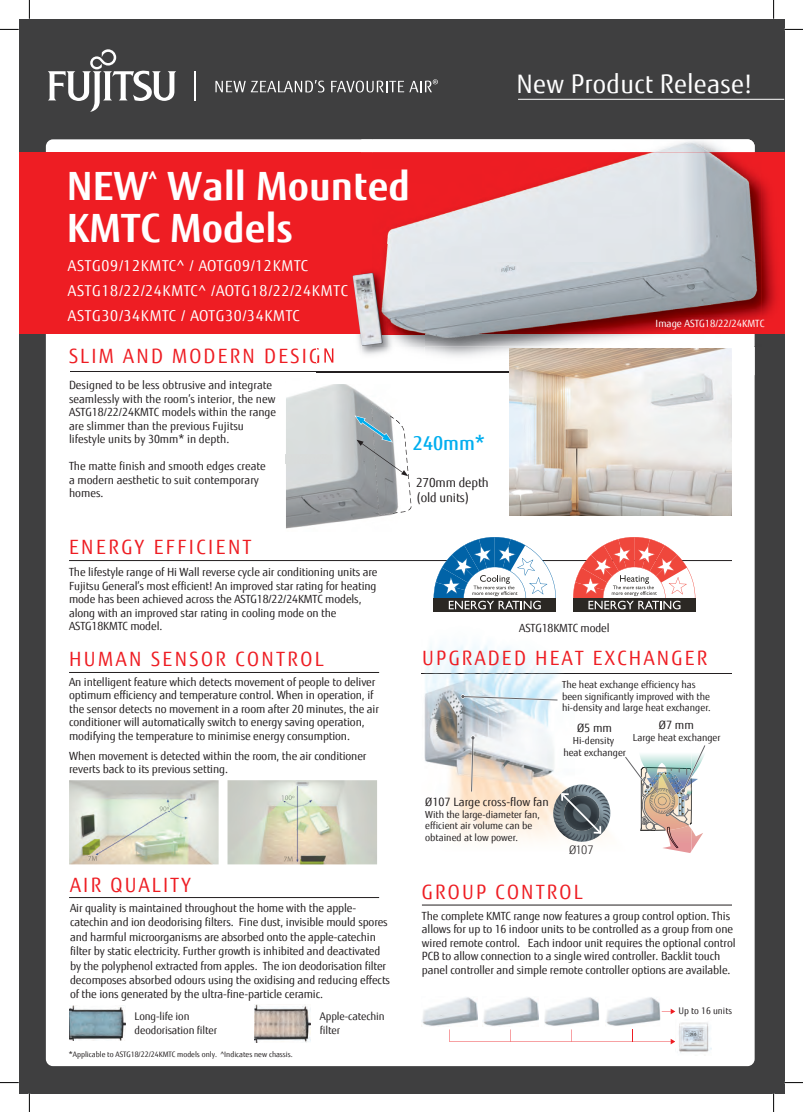
<style>
.page{position:relative;width:803px;height:1112px;background:#fff}
.page>*{position:absolute;margin:0;border:0;box-sizing:border-box;transform-origin:0 0}
.t1{font:700 39px/42.5px "Fujitsu Sans";color:#fff}
.t2{font:25.5px "Fujitsu Sans";letter-spacing:.01em;color:#fff}
.t3{font:19.75px "Fujitsu Sans";letter-spacing:.12em;color:#ee1d23}
.t4{font:500 19.12px "Fujitsu Sans";color:#00aeef}
.t5{font:15px/25px "Fujitsu Sans";letter-spacing:.05em;color:#fff}
.t6{font:12.5px/15px "Fujitsu Sans";letter-spacing:-.01em;color:#231f20}
.t7{font:300 11.75px "Fujitsu Sans";color:#231f20}
.t8{font:11.5px "Fujitsu Sans";color:#231f20}
.t9{font:11.25px/13.5px "Fujitsu Sans";letter-spacing:-.01em;color:#231f20}
.t10{font:10.62px/14.4px "Fujitsu Sans";letter-spacing:-.01em;color:#231f20}
.t11{font:10px "Fujitsu Sans";color:#fff}
.t12{font:9.75px/11.8px "Fujitsu Sans";color:#231f20}
.t13{font:9.25px "Koz Go Pr 6 N";color:#231f20}
.t14{font:9.12px "Fujitsu Sans";color:#231f20}
.t15{font:7.5px "Fujitsu Sans";color:#231f20}
</style>
<div class="page">
<div style="left:19px;top:19px;width:765px;height:1073px;background:#3f3f40"></div>
<div style="left:46px;top:139px;width:709px;height:926px;background:#fff;border-radius:7px"></div>
<div style="left:19px;top:152px;width:765px;height:182px;background:#ee1d23"></div>
<hr style="left:518px;top:99px;width:266px;height:1px;background:#fff">
<hr style="left:70px;top:372px;width:638px;height:1px;background:#231f20">
<img style="left:361px;top:139px;width:394px;height:236px">
<img style="left:361px;top:152px;width:416px;height:166px">
<img style="left:361px;top:169px;width:11px;height:32px">
<img style="left:424px;top:372px;width:85px;height:1px">
<img style="left:372px;top:139px;width:383px;height:207px">
<img style="left:372px;top:152px;width:389px;height:182px">
<hr style="left:69px;top:897px;width:310px;height:1px;background:#231f20">
<img style="left:509px;top:348px;width:222px;height:167px">
<img style="left:286px;top:384px;width:104px;height:145px">
<img style="left:286px;top:454px;width:7px;height:9px">
<img style="left:293px;top:454px;width:40px;height:9px">
<svg style="left:354px;top:402px;width:57px;height:113px"></svg>
<hr style="left:69px;top:672px;width:310px;height:1px;background:#231f20">
<img style="left:69px;top:780px;width:150px;height:84px">
<svg style="left:160px;top:806px;width:9px;height:5px"></svg>
<svg style="left:88px;top:855px;width:9px;height:5px"></svg>
<img style="left:227px;top:780px;width:150px;height:84px">
<svg style="left:282px;top:795px;width:12px;height:4px"></svg>
<svg style="left:284px;top:856px;width:9px;height:5px"></svg>
<hr style="left:421px;top:672px;width:310px;height:1px;background:#231f20">
<img style="left:421px;top:644px;width:270px;height:209px">
<img style="left:421px;top:672px;width:270px;height:1px">
<svg style="left:553px;top:784px;width:57px;height:57px"></svg>
<svg style="left:461px;top:694px;width:98px;height:7px"></svg>
<img style="left:662px;top:850px;width:29px;height:2px">
<svg style="left:623px;top:735px;width:83px;height:115px"></svg>
<svg style="left:470px;top:735px;width:5px;height:58px"></svg>
<img style="left:317px;top:346px;width:44px;height:26px">
<img style="left:317px;top:348px;width:16px;height:15px">
<img style="left:361px;top:346px;width:63px;height:29px">
<img style="left:361px;top:244px;width:11px;height:29px">
<img style="left:372px;top:244px;width:52px;height:102px">
<img style="left:353px;top:273px;width:30px;height:73px">
<svg style="left:194px;top:71px;width:1px;height:29px"></svg>
<svg style="left:48px;top:49px;width:128px;height:63px"></svg>
<svg style="left:215px;top:80px;width:109px;height:12px"></svg>
<svg style="left:331px;top:79px;width:107px;height:13px"></svg>
<hr style="left:422px;top:904px;width:310px;height:1px;background:#231f20">
<img style="left:422px;top:997px;width:55px;height:29px">
<img style="left:483px;top:997px;width:55px;height:29px">
<img style="left:544px;top:997px;width:55px;height:29px">
<img style="left:606px;top:997px;width:54px;height:29px">
<svg style="left:449px;top:1029px;width:226px;height:15px"></svg>
<svg style="left:662px;top:1008px;width:13px;height:5px"></svg>
<img style="left:679px;top:1022px;width:32px;height:31px">
<hr style="left:69px;top:560px;width:663px;height:1px;background:#231f20">
<img style="left:255px;top:1004px;width:55px;height:38px">
<img style="left:70px;top:1005px;width:55px;height:35px">
<svg style="left:573px;top:609px;width:122px;height:2px"></svg>
<svg style="left:573px;top:537px;width:122px;height:72px"></svg>
<svg style="left:434px;top:609px;width:122px;height:2px"></svg>
<svg style="left:434px;top:537px;width:122px;height:72px"></svg>
<svg style="left:0;top:29px;width:19px;height:1px"></svg>
<svg style="left:784px;top:29px;width:19px;height:1px"></svg>
<svg style="left:0;top:1082px;width:19px;height:1px"></svg>
<svg style="left:784px;top:1081px;width:19px;height:2px"></svg>
<svg style="left:29px;top:0;width:1px;height:19px"></svg>
<svg style="left:29px;top:1092px;width:1px;height:19px"></svg>
<svg style="left:773px;top:0;width:1px;height:19px"></svg>
<svg style="left:773px;top:1092px;width:1px;height:19px"></svg>
<h1 class="t1" style="left:67px;top:164px;width:345px">NEW<sup>^</sup> Wall Mounted<br>KMTC Models</h1>
<h3 class="t5" style="left:68px;top:253px;width:282px">ASTG09/12KMTC^ / AOTG09/12KMTC<br>ASTG18/22/24KMTC^ /AOTG18/22/24KMTC<br>ASTG30/34KMTC / AOTG30/34KMTC</h3>
<h3 class="t3" style="left:69px;top:343px;width:267px">SLIM AND MODERN DESIGN</h3>
<p class="t9" style="left:69px;top:378px;width:209px">Designed to be less obtrusive and integrate seamlessly with the room’s interior, the new ASTG18/22/24KMTC models within the range are slimmer than the previous Fujitsu lifestyle units by 30mm* in depth.</p>
<p class="t9" style="left:69px;top:459px;width:198px">The matte finish and smooth edges create a modern aesthetic to suit contemporary homes.</p>
<h3 class="t4" style="left:413px;top:430px;width:73px">240mm*</h3>
<p class="t6" style="left:416px;top:475px;width:74px">270mm depth (old units)</p>
<h3 class="t3" style="left:69px;top:534px;width:184px">ENERGY EFFICIENT</h3>
<p class="t9" style="left:69px;top:565px;width:310px">The lifestyle range of Hi Wall reverse cycle air conditioning units are Fujitsu General’s most efficient! An improved star rating for heating mode has been achieved across the ASTG18/22/24KMTC models, along with an improved star rating in cooling mode on the ASTG18KMTC model.</p>
<h2 class="t2" style="left:517px;top:68px;width:237px">New Product Release!</h2>
<p class="t11" style="left:656px;top:317px;width:110px">Image ASTG18/22/24KMTC</p>
<p class="t9" style="left:519px;top:620px;width:92px">ASTG18KMTC model</p>
<h3 class="t3" style="left:69px;top:646px;width:256px">HUMAN SENSOR CONTROL</h3>
<p class="t9" style="left:69px;top:675px;width:311px">An intelligent feature which detects movement of people to deliver optimum efficiency and temperature control. When in operation, if the sensor detects no movement in a room after 20 minutes, the air conditioner will automatically switch to energy saving operation, modifying the temperature to minimise energy consumption.</p>
<p class="t9" style="left:69px;top:748px;width:299px">When movement is detected within the room, the air conditioner reverts back to its previous setting.</p>
<h3 class="t3" style="left:70px;top:872px;width:122px">AIR QUALITY</h3>
<p class="t9" style="left:70px;top:900px;width:321px;line-height:14.4px">Air quality is maintained throughout the home with the apple&shy;catechin and ion deodorising filters. Fine dust, invisible mould spores and harmful microorganisms are absorbed onto the apple-catechin filter by static electricity. Further growth is inhibited and deactivated by the polyphenol extracted from apples. The ion deodorisation filter decomposes absorbed odours using the oxidising and reducing effects of the ions generated by the ultra-fine-particle ceramic.</p>
<p class="t10" style="left:135px;top:1008px;width:84px">Long-life ion deodorisation filter</p>
<p class="t10" style="left:320px;top:1008px;width:66px">Apple-catechin filter</p>
<p class="t15" style="left:69px;top:1049px;width:150px">*Applicable to ASTG18/22/24KMTC models only.</p>
<p class="t15" style="left:220px;top:1049px;width:74px">^Indicates new chassis.</p>
<h3 class="t3" style="left:422px;top:645px;width:287px">UPGRADED HEAT EXCHANGER</h3>
<p class="t12" style="left:562px;top:678px;width:150px">The heat exchange efficiency has been significantly improved with the hi-density and large heat exchanger.</p>
<p class="t12" style="left:563px;top:734px;width:64px;text-align:center">Hi-density<br>heat exchanger</p>
<p class="t13" style="left:601px;top:701px;width:52px">high density</p>
<p class="t8" style="left:659px;top:717px;width:36px">Ø7 mm</p>
<p class="t12" style="left:633px;top:731px;width:89px">Large heat exchanger</p>
<p class="t8" style="left:577px;top:720px;width:36px">Ø5 mm</p>
<p class="t8" style="left:425px;top:794px;width:125px">Ø107 Large cross-flow fan</p>
<p class="t12" style="left:425px;top:808px;width:116px">With the large-diameter fan, efficient air volume can be obtained at low power.</p>
<p class="t7" style="left:569px;top:842px;width:26px">Ø107</p>
<h3 class="t3" style="left:422px;top:879px;width:162px">GROUP CONTROL</h3>
<p class="t9" style="left:422px;top:908px;width:315px">The complete KMTC range now features a group control option. This allows for up to 16 indoor units to be controlled as a group from one wired remote control. Each indoor unit requires the optional control PCB to allow connection to a single wired controller. Backlit touch panel controller and simple remote controller options are available.</p>
<p class="t14" style="left:678px;top:1005px;width:55px">Up to 16 units</p>
</div>
